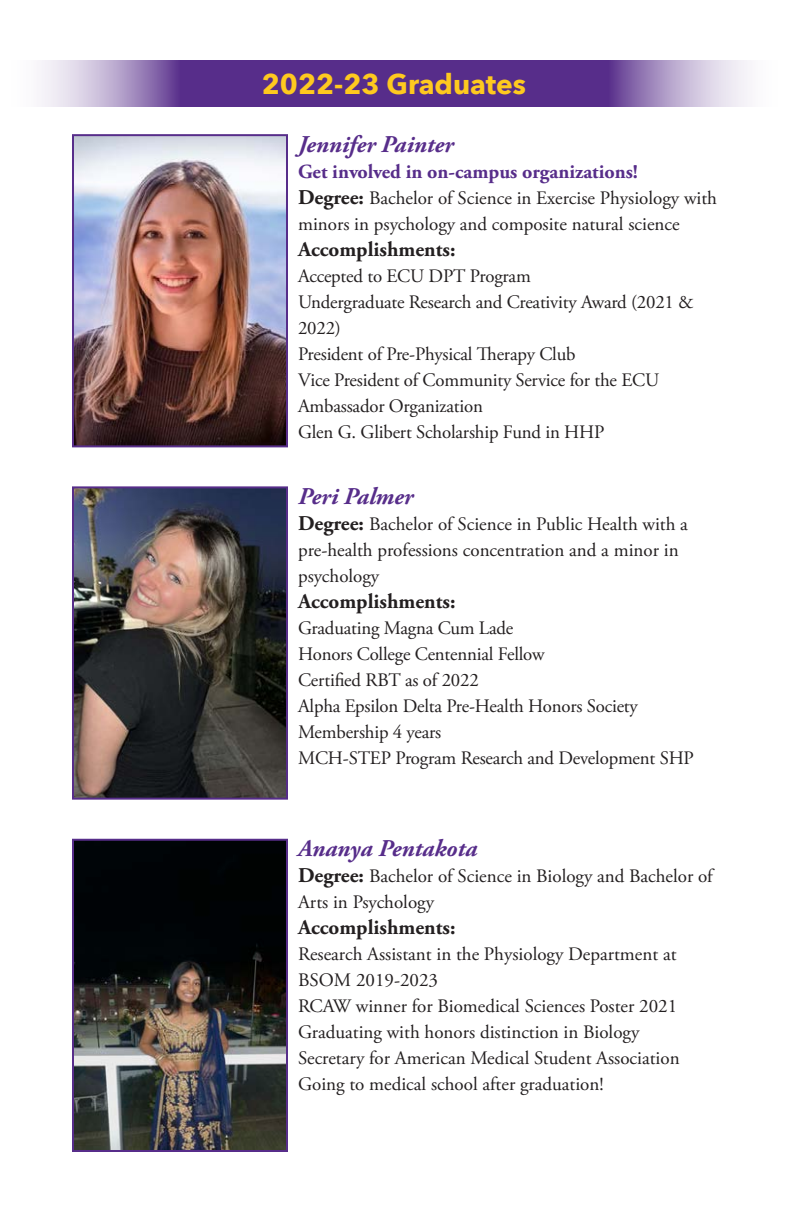
<style>
.page{position:relative;width:792px;height:1224px;background:#fff}
.page>*{position:absolute;margin:0;border:0;box-sizing:border-box;transform-origin:0 0}
.t1{font:700 28px "Avenir Next";color:#fec91f}
.t2{font:italic 700 24px "Adobe Garamond Pro";color:#572d8a}
.t3{font:700 21px "Adobe Garamond Pro";color:#231f20}
.t4{font:700 20px "Adobe Garamond Pro";color:#572d8a}
.t5{font:19px/26px "Adobe Garamond Pro";color:#231f20}
.s1{font-weight:700;font-size:21px}
</style>
<div class="page">
<svg style="left:41px;top:61px;width:707px;height:46px;background:#7d5ca4"></svg>
<img style="left:75px;top:137px;width:210px;height:307px">
<div style="left:72px;top:134px;width:216px;height:313px;border:2px solid #572d8a"></div>
<img style="left:75px;top:489px;width:210px;height:308px">
<div style="left:72px;top:486px;width:216px;height:314px;border:2px solid #572d8a"></div>
<img style="left:75px;top:842px;width:210px;height:307px">
<div style="left:72px;top:839px;width:216px;height:313px;border:2px solid #572d8a"></div>
<p class="t1" style="left:262px;top:60px;width:266px">2022-23 Graduates</p>
<p class="t2" style="left:298px;top:130px;width:157px">Jennifer Painter</p>
<p class="t4" style="left:298px;top:160px;width:341px">Get involved in on-campus organizations!</p>
<p class="t5" style="left:298px;top:185px;width:420px"><span class="s1">Degree:</span> Bachelor of Science in Exercise Physiology with minors in psychology and composite natural science</p>
<p class="t3" style="left:298px;top:237px;width:159px">Accomplishments:</p>
<p class="t5" style="left:298px;top:263px;width:234px">Accepted to ECU DPT Program</p>
<p class="t5" style="left:298px;top:289px;width:397px">Undergraduate Research and Creativity Award (2021 &amp;<br>2022)</p>
<p class="t5" style="left:298px;top:341px;width:279px">President of Pre-Physical Therapy Club</p>
<p class="t5" style="left:298px;top:367px;width:363px">Vice President of Community Service for the ECU<br>Ambassador Organization</p>
<p class="t5" style="left:298px;top:419px;width:308px">Glen G. Glibert Scholarship Fund in HHP</p>
<p class="t2" style="left:298px;top:483px;width:117px">Peri Palmer</p>
<p class="t5" style="left:298px;top:512px;width:391px"><span class="s1">Degree:</span> Bachelor of Science in Public Health with a pre-health professions concentration and a minor in psychology</p>
<p class="t3" style="left:298px;top:589px;width:159px">Accomplishments:</p>
<p class="t5" style="left:298px;top:616px;width:217px">Graduating Magna Cum Lade</p>
<p class="t5" style="left:298px;top:642px;width:248px">Honors College Centennial Fellow</p>
<p class="t5" style="left:298px;top:668px;width:182px">Certified RBT as of 2022</p>
<p class="t5" style="left:298px;top:694px;width:341px">Alpha Epsilon Delta Pre-Health Honors Society<br>Membership 4 years</p>
<p class="t5" style="left:298px;top:746px;width:397px">MCH-STEP Program Research and Development SHP</p>
<p class="t2" style="left:298px;top:835px;width:181px">Ananya Pentakota</p>
<p class="t5" style="left:298px;top:864px;width:416px"><span class="s1">Degree:</span> Bachelor of Science in Biology and Bachelor of<br>Arts in Psychology</p>
<p class="t3" style="left:298px;top:915px;width:159px">Accomplishments:</p>
<p class="t5" style="left:298px;top:942px;width:380px">Research Assistant in the Physiology Department at<br>BSOM 2019-2023</p>
<p class="t5" style="left:298px;top:994px;width:381px">RCAW winner for Biomedical Sciences Poster 2021</p>
<p class="t5" style="left:298px;top:1020px;width:343px">Graduating with honors distinction in Biology</p>
<p class="t5" style="left:298px;top:1046px;width:383px">Secretary for American Medical Student Association</p>
<p class="t5" style="left:298px;top:1072px;width:307px">Going to medical school after graduation!</p>
</div>
